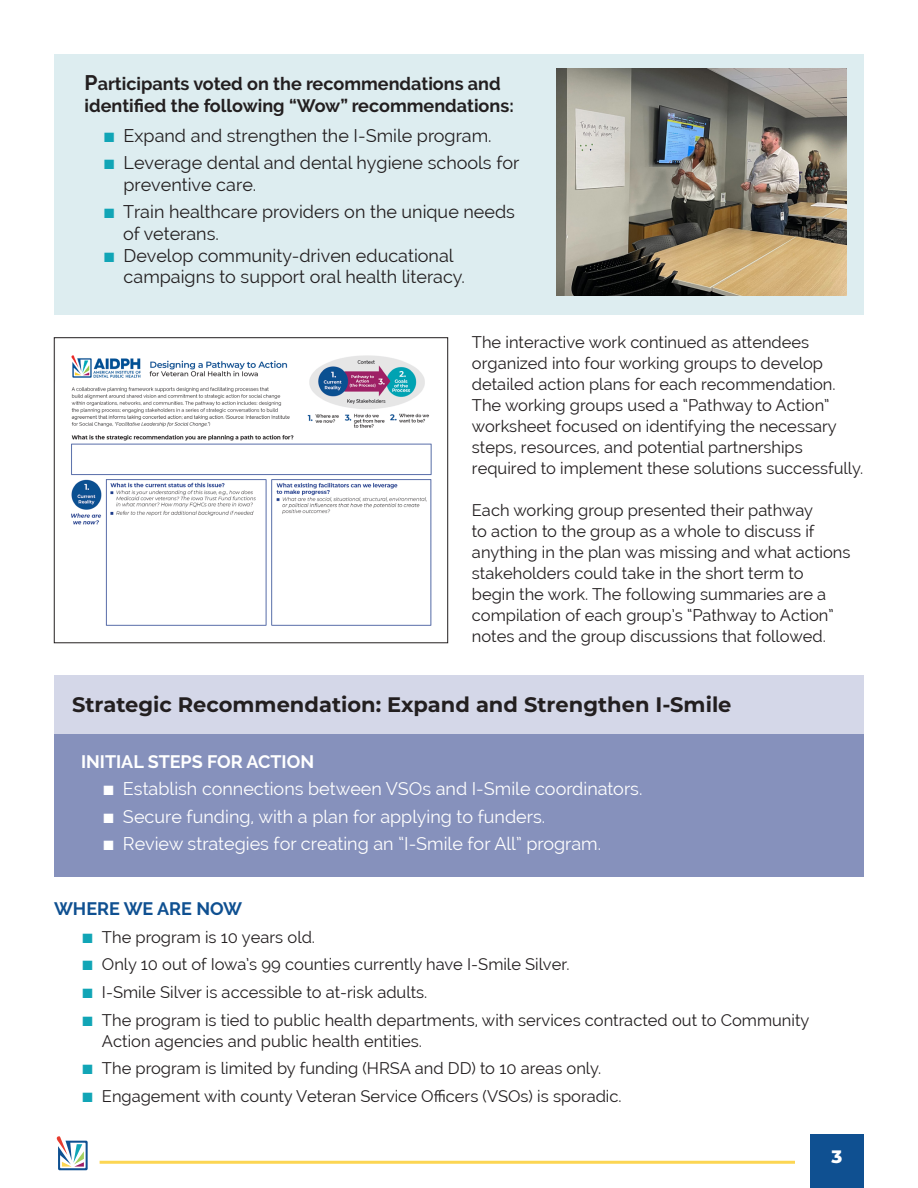
<style>
.page{position:relative;width:918px;height:1188px;background:#fff}
.page>*{position:absolute;margin:0;border:0;box-sizing:border-box;transform-origin:0 0}
.t1{font:700 21px "Montserrat";color:#231f20}
.t2{font:18px/21.6px "Raleway";color:#231f20}
.t3{font:18px "Raleway";color:#fff}
.t4{font:700 18px/22.5px "Raleway";color:#231f20}
.t5{font:700 18px "Raleway";color:#fff}
.t6{font:700 18px "Raleway";color:#0f5091}
.t7{font:800 18px "Montserrat";color:#fff}
.t8{font:16.5px/21px "Raleway";color:#231f20}
.s1{font-size:21px}
.s2{color:#11a5b6}
</style>
<div class="page">
<hr style="left:100px;top:1161px;width:695px;height:3px;background:#fcd653">
<svg style="left:57px;top:1136px;width:31px;height:34px"></svg>
<div style="left:810px;top:1134px;width:54px;height:54px;background:#0f5091"></div>
<img style="left:71px;top:355px;width:361px;height:271px">
<div style="left:54px;top:337px;width:394px;height:306px;border:1px solid #231f20"></div>
<div style="left:54px;top:54px;width:810px;height:261px;background:#ddedf0"></div>
<img style="left:557px;top:68px;width:290px;height:227px">
<div style="left:54px;top:675px;width:810px;height:59px;background:#d4d7e8"></div>
<div style="left:54px;top:734px;width:810px;height:143px;background:#8691bc"></div>
<p class="t4" style="left:85px;top:72px;width:431px"><span class="s1">P</span>articipants voted on the recommendations and identified the following “Wow” recommendations:</p>
<p class="t2" style="left:104px;top:124px;width:389px"><span class="s2">■</span> Expand and strengthen the I-Smile program.</p>
<p class="t2" style="left:124px;top:152px;width:397px;text-indent:-19px"><span class="s2">■</span> Leverage dental and dental hygiene schools for preventive care.</p>
<p class="t2" style="left:123px;top:201px;width:393px;text-indent:-19px"><span class="s2">■</span> Train healthcare providers on the unique needs of veterans.</p>
<p class="t2" style="left:124px;top:244px;width:343px;text-indent:-19px"><span class="s2">■</span> Develop community-driven educational campaigns to support oral health literacy.</p>
<p class="t8" style="left:472px;top:331px;width:393px">The interactive work continued as attendees organized into four working groups to develop detailed action plans for each recommendation.<br>The working groups used a “Pathway to Action” worksheet focused on identifying the necessary steps, resources, and potential partnerships required to implement these solutions successfully.</p>
<p class="t8" style="left:472px;top:499px;width:380px">Each working group presented their pathway<br>to action to the group as a whole to discuss if anything in the plan was missing and what actions stakeholders could take in the short term to begin the work. The following summaries are a compilation of each group’s “Pathway to Action” notes and the group discussions that followed.</p>
<p class="t1" style="left:72px;top:689px;width:661px">Strategic Recommendation: Expand and Strengthen I-Smile</p>
<p class="t5" style="left:81px;top:751px;width:235px">INITIAL STEPS FOR ACTION</p>
<p class="t3" style="left:104px;top:778px;width:540px">■ Establish connections between VSOs and I-Smile coordinators.</p>
<p class="t3" style="left:104px;top:806px;width:443px">■ Secure funding, with a plan for applying to funders.</p>
<p class="t3" style="left:104px;top:834px;width:499px">■ Review strategies for creating an “I-Smile for All” program.</p>
<p class="t6" style="left:54px;top:899px;width:190px">WHERE WE ARE NOW</p>
<p class="t8" style="left:82px;top:926px;width:234px"><span class="s2">■</span> The program is 10 years old.</p>
<p class="t8" style="left:82px;top:954px;width:489px"><span class="s2">■</span> Only 10 out of Iowa’s 99 counties currently have I-Smile Silver.</p>
<p class="t8" style="left:82px;top:982px;width:346px"><span class="s2">■</span> I-Smile Silver is accessible to at-risk adults.</p>
<p class="t8" style="left:102px;top:1009px;width:709px;text-indent:-19px"><span class="s2">■</span> The program is tied to public health departments, with services contracted out to Community<br>Action agencies and public health entities.</p>
<p class="t8" style="left:82px;top:1058px;width:520px"><span class="s2">■</span> The program is limited by funding (HRSA and DD) to 10 areas only.</p>
<p class="t8" style="left:82px;top:1085px;width:541px"><span class="s2">■</span> Engagement with county Veteran Service Officers (VSOs) is sporadic.</p>
<p class="t7" style="left:832px;top:1143px;width:12px">3</p>
</div>
